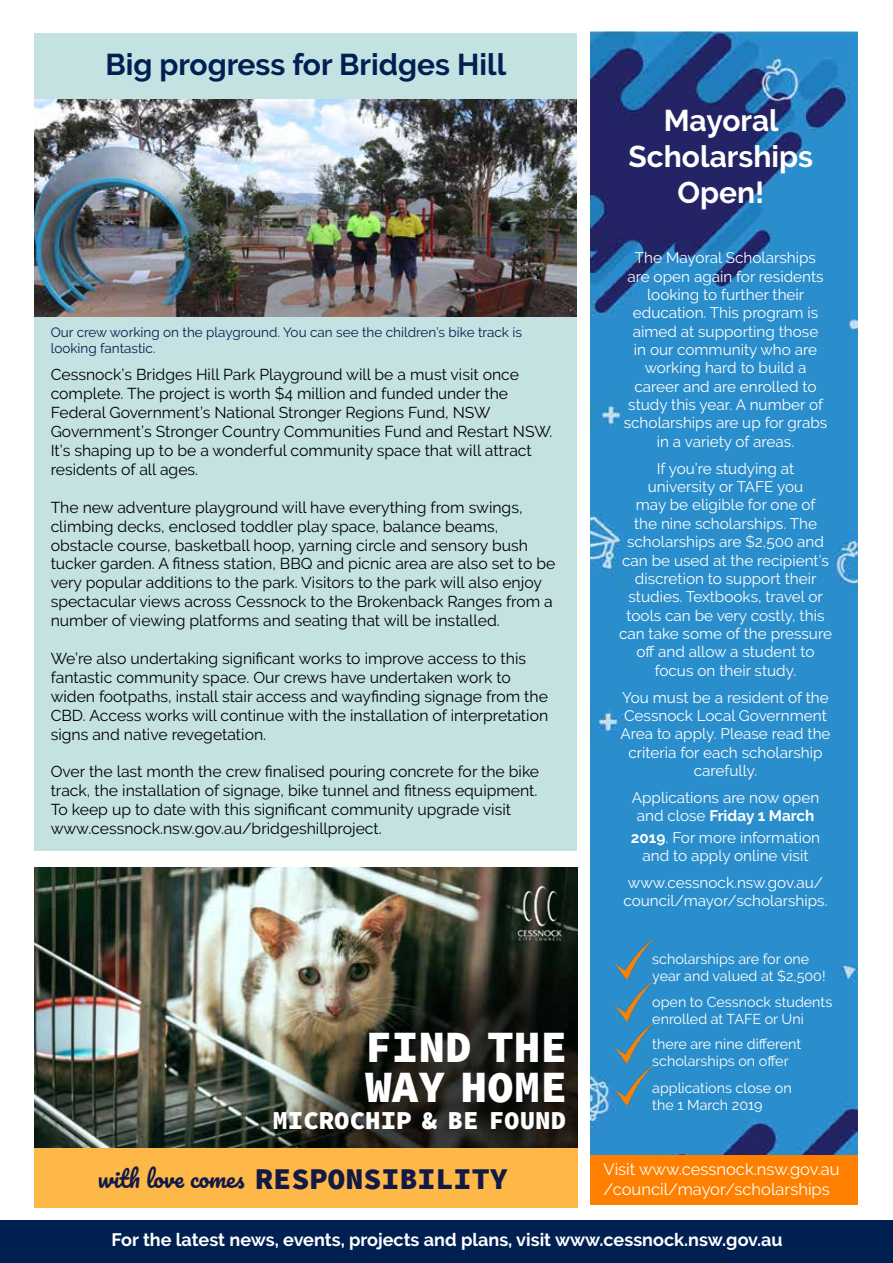
<style>
.page{position:relative;width:893px;height:1263px;background:#fff}
.page>*{position:absolute;margin:0;border:0;box-sizing:border-box;transform-origin:0 0}
.t1{font:900 44.55px/39.8px "Source Code Pro";color:#fff}
.t2{font:900 30px "Source Code Pro";color:#131946}
.t3{font:700 30px "Raleway";color:#002052}
.t4{font:700 30px/36px "Raleway";color:#fff;text-align:center}
.t5{font:900 25.8px "Source Code Pro";color:#fff}
.t6{font:700 18px "Raleway";color:#fff}
.t7{font:16.5px/19.8px "Raleway";color:#fff}
.t8{font:15.75px/18.9px "Raleway";color:#000}
.t9{font:15.3px/18.3px "Raleway";color:#fff;text-align:center}
.t10{font:14.25px/17.1px "Raleway";color:#fff}
.t11{font:13.5px/16.2px "Raleway";color:#002052}
.s1{font-family:"Pacifico";font-weight:400;font-size:23.1px}
.s2{font-weight:700}
</style>
<div class="page">
<img style="left:591px;top:32px;width:267px;height:1123px">
<div style="left:591px;top:1155px;width:267px;height:50px;background:#ff7f00"></div>
<div style="left:34px;top:33px;width:543px;height:818px;background:#c4e2e2"></div>
<div style="left:0;top:1220px;width:893px;height:43px;background:#002052"></div>
<img style="left:34px;top:100px;width:543px;height:216px">
<img style="left:616px;top:940px;width:36px;height:40px">
<img style="left:616px;top:982px;width:36px;height:39px">
<img style="left:616px;top:1024px;width:36px;height:40px">
<img style="left:616px;top:1066px;width:36px;height:39px">
<div style="left:34px;top:1147px;width:544px;height:61px;background:#fdb848"></div>
<img style="left:34px;top:867px;width:544px;height:280px">
<img style="left:516px;top:883px;width:49px;height:60px">
<h2 class="t3" style="left:105px;top:47px;width:402px">Big progress for Bridges Hill</h2>
<p class="t11" style="left:51px;top:324px;width:473px">Our crew working on the playground. You can see the children’s bike track is looking fantastic.</p>
<p class="t8" style="left:51px;top:365px;width:503px">Cessnock’s Bridges Hill Park Playground will be a must visit once complete. The project is worth $4 million and funded under the Federal Government’s National Stronger Regions Fund, NSW Government’s Stronger Country Communities Fund and Restart NSW.<br>It’s shaping up to be a wonderful community space that will attract residents of all ages.</p>
<p class="t8" style="left:51px;top:498px;width:506px">The new adventure playground will have everything from swings, climbing decks, enclosed toddler play space, balance beams, obstacle course, basketball hoop, yarning circle and sensory bush tucker garden. A fitness station, BBQ and picnic area are also set to be very popular additions to the park. Visitors to the park will also enjoy spectacular views across Cessnock to the Brokenback Ranges from a number of viewing platforms and seating that will be installed.</p>
<p class="t8" style="left:51px;top:649px;width:499px">We’re also undertaking significant works to improve access to this fantastic community space. Our crews have undertaken work to widen footpaths, install stair access and wayfinding signage from the CBD. Access works will continue with the installation of interpretation signs and native revegetation.</p>
<p class="t8" style="left:51px;top:762px;width:490px">Over the last month the crew finalised pouring concrete for the bike track, the installation of signage, bike tunnel and fitness equipment.<br>To keep up to date with this significant community upgrade visit www.cessnock.nsw.gov.au/bridgeshillproject.</p>
<h1 class="t1" style="left:365px;top:1029px;width:204px">FIND THE<br>WAY HOME</h1>
<h3 class="t5" style="left:272px;top:1104px;width:295px">MICROCHIP &amp; BE FOUND</h3>
<h2 class="t2" style="left:98px;top:1159px;width:411px"><span class="s1">with love comes</span> RESPONSIBILITY</h2>
<h2 class="t4" style="left:628px;top:103px;width:186px">Mayoral<br>Scholarships<br>Open!</h2>
<p class="t9" style="left:624px;top:249px;width:205px">The Mayoral Scholarships are open again for residents looking to further their education. This program is aimed at supporting those<br>in our community who are working hard to build a career and are enrolled to study this year. A number of scholarships are up for grabs in a variety of areas.</p>
<p class="t9" style="left:619px;top:459px;width:214px">If you’re studying at<br>university or TAFE you<br>may be eligible for one of<br>the nine scholarships. The scholarships are $2,500 and can be used at the recipient’s discretion to support their studies. Textbooks, travel or tools can be very costly, this can take some of the pressure off and allow a student to focus on their study.</p>
<p class="t9" style="left:620px;top:688px;width:212px">You must be a resident of the<br>Cessnock Local Government<br>Area to apply. Please read the criteria for each scholarship carefully.</p>
<p class="t9" style="left:632px;top:788px;width:189px">Applications are now open and close <span class="s2">Friday 1 March</span></p>
<p class="t9" style="left:631px;top:828px;width:191px"><span class="s2">2019</span>. For more information and to apply online visit</p>
<p class="t9" style="left:623px;top:873px;width:206px;text-align:left">www.cessnock.nsw.gov.au/ council/mayor/scholarships.</p>
<p class="t10" style="left:652px;top:950px;width:175px">scholarships are for one year and valued at $2,500!</p>
<p class="t10" style="left:652px;top:993px;width:182px">open to Cessnock students enrolled at TAFE or Uni</p>
<p class="t10" style="left:652px;top:1036px;width:150px">there are nine different scholarships on offer</p>
<p class="t10" style="left:652px;top:1079px;width:141px">applications close on the 1 March 2019</p>
<p class="t7" style="left:603px;top:1159px;width:238px">Visit www.cessnock.nsw.gov.au /council/mayor/scholarships</p>
<p class="t6" style="left:112px;top:1229px;width:673px">For the latest news, events, projects and plans, visit www.cessnock.nsw.gov.au</p>
</div>
